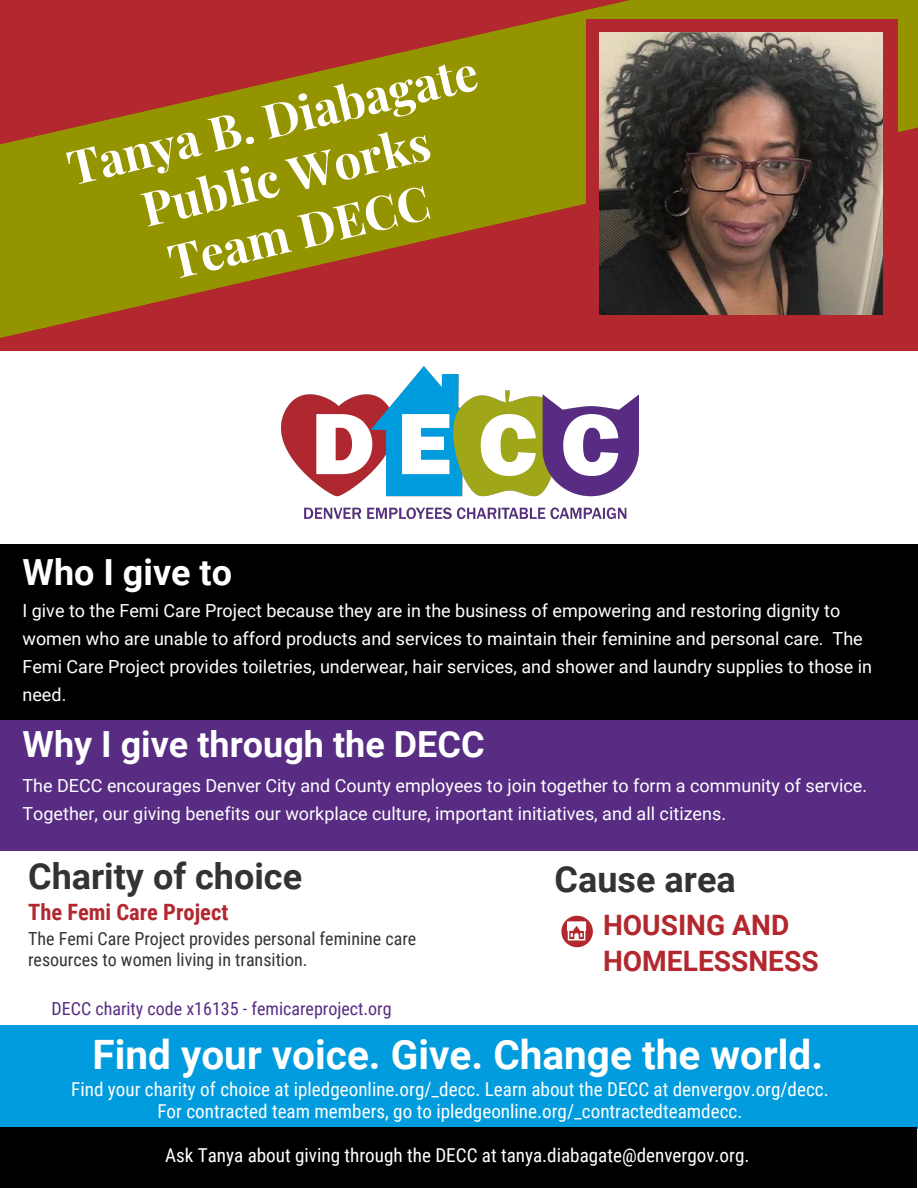
<style>
.page{position:relative;width:918px;height:1188px;background:#fff}
.page>*{position:absolute;margin:0;border:0;box-sizing:border-box;transform-origin:0 0}
.t1{font:700 47.25px/57.4px "Playfair Display";color:#fff;text-align:center}
.t2{font:700 40.5px "Roboto";color:#fff}
.t3{font:700 36px "Roboto";color:#fff}
.t4{font:700 36px "Roboto";color:#333}
.t5{font:700 28.2px/36px "Roboto";color:#b3272f}
.t6{font:700 22.5px "Roboto Condensed";color:#b3272f}
.t7{font:19.2px/22.5px "Roboto Condensed";color:#fff;text-align:center}
.t8{font:18px/28.2px "Roboto";color:#fff}
.t9{font:18px/21.3px "Roboto Condensed";color:#333}
.t10{font:18px "Roboto Condensed";color:#582c83}
</style>
<div class="page">
<div style="left:0;top:681px;width:918px;height:169px;background:#582c83"></div>
<div style="left:0;top:1025px;width:918px;height:103px;background:#009cde"></div>
<div style="left:0;top:0;width:918px;height:351px;background:#b3272f"></div>
<svg style="left:0;top:0;width:918px;height:338px;fill:#949300"></svg>
<div style="left:0;top:544px;width:918px;height:176px;background:#000"></div>
<img style="left:281px;top:367px;width:358px;height:152px">
<div style="left:0;top:1127px;width:917px;height:61px;background:#000"></div>
<div style="left:561px;top:916px;width:32px;height:31px;background:#b3272f;border-radius:50%"></div>
<div style="left:586px;top:19px;width:312px;height:313px;background:#b3272f"></div>
<img style="left:600px;top:32px;width:283px;height:283px">
<svg style="left:567px;top:921px;width:19px;height:19px"></svg>
<h1 class="t1" style="left:61px;top:135px;width:421px;rotate:-13deg">Tanya B. Diabagate<br>Public Works<br>Team DECC</h1>
<h3 class="t3" style="left:22px;top:547px;width:211px">Who I give to</h3>
<p class="t8" style="left:22px;top:595px;width:851px">I give to the Femi Care Project because they are in the business of empowering and restoring dignity to women who are unable to afford products and services to maintain their feminine and personal care. The Femi Care Project provides toiletries, underwear, hair services, and shower and laundry supplies to those in need.</p>
<h3 class="t3" style="left:22px;top:719px;width:464px">Why I give through the DECC</h3>
<p class="t8" style="left:22px;top:771px;width:846px">The DECC encourages Denver City and County employees to join together to form a community of service.<br>Together, our giving benefits our workplace culture, important initiatives, and all citizens.</p>
<h3 class="t4" style="left:28px;top:851px;width:276px">Charity of choice</h3>
<h3 class="t4" style="left:555px;top:854px;width:183px">Cause area</h3>
<p class="t9" style="left:28px;top:927px;width:390px">The Femi Care Project provides personal feminine care resources to women living in transition.</p>
<p class="t10" style="left:52px;top:996px;width:342px">DECC charity code x16135 - femicareproject.org</p>
<h2 class="t2" style="left:93px;top:1026px;width:732px">Find your voice. Give. Change the world.</h2>
<p class="t6" style="left:28px;top:896px;width:202px">The Femi Care Project</p>
<h3 class="t5" style="left:603px;top:906px;width:217px">HOUSING AND<br>HOMELESSNESS</h3>
<p class="t7" style="left:71px;top:1077px;width:759px">Find your charity of choice at ipledgeonline.org/_decc. Learn about the DECC at denvergov.org/decc.<br>For contracted team members, go to ipledgeonline.org/_contractedteamdecc.</p>
<p class="t7" style="left:165px;top:1143px;width:586px">Ask Tanya about giving through the DECC at tanya.diabagate@denvergov.org.</p>
</div>
